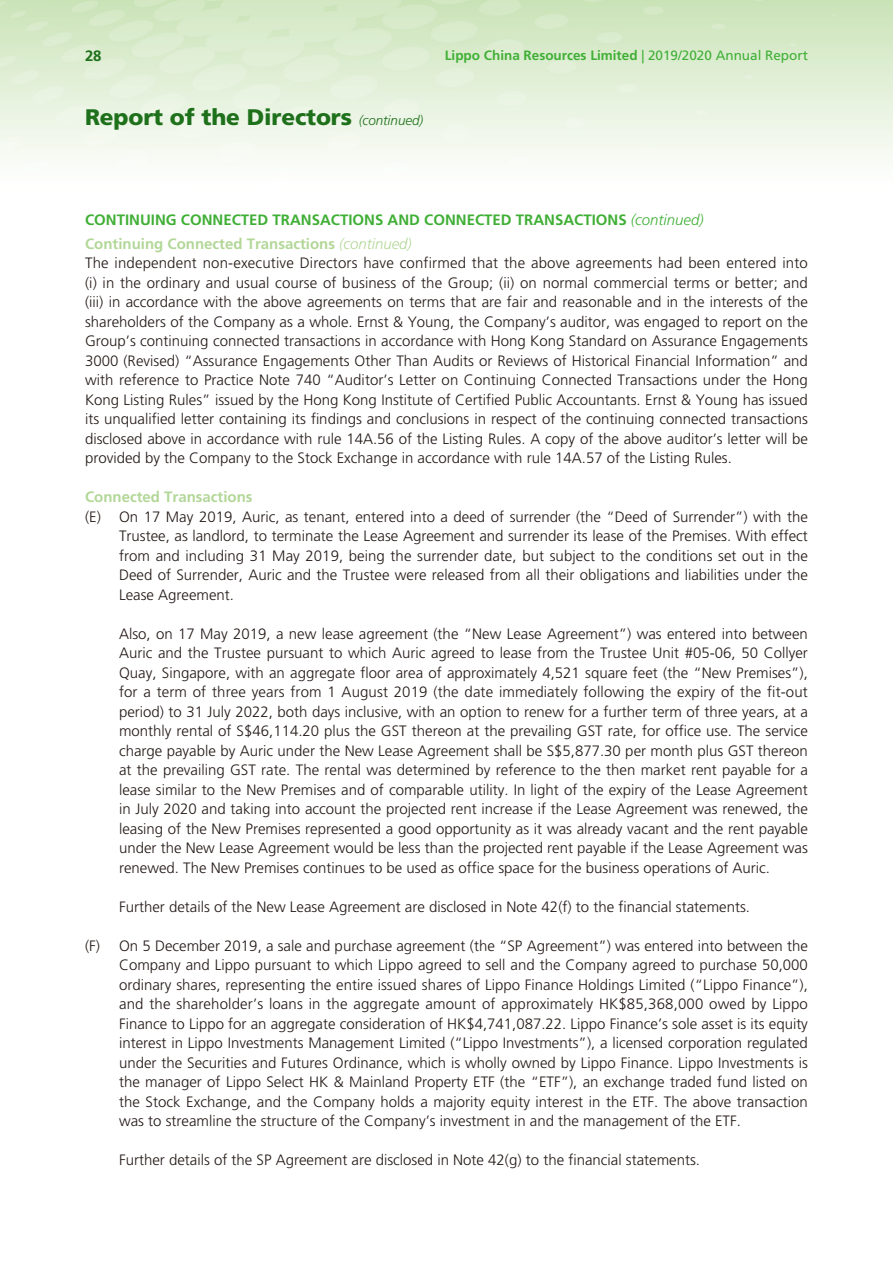
<style>
.page{position:relative;width:893px;height:1263px;background:#fff}
.page>*{position:absolute;margin:0;border:0;box-sizing:border-box;transform-origin:0 0}
.t1{font:900 22.5px "Frutiger LT Std";letter-spacing:-.005em;color:#1e701b}
.t2{font:300 15px/19.5px "Frutiger LT Std";color:#231916;text-align:justify}
.t3{font:700 15px/23.7px "Frutiger LT Std";color:#40af36}
.t4{font:700 15px "Frutiger LT Std";color:#b2d797}
.t5{font:700 15px "Frutiger LT Std";color:#1e701b}
.t6{font:700 13.5px "Frutiger LT Std";color:#40af36}
.s1{font-weight:400}
.s2{font-weight:300;font-style:italic;font-size:13.5px}
.s3{font-weight:300;font-style:italic}
.s4{color:#b2d797}
.s5{font-weight:300;font-style:italic;color:#b2d797}
</style>
<div class="page">
<p class="t5" style="left:85px;top:49px;width:18px">28</p>
<p class="t6" style="left:445px;top:49px;width:365px">Lippo China Resources Limited <span class="s1">| 2019/2020 Annual Report</span></p>
<h1 class="t1" style="left:85px;top:107px;width:340px">Report of the Directors <span class="s2">(continued)</span></h1>
<p class="t3" style="left:85px;top:209px;width:620px">CONTINUING CONNECTED TRANSACTIONS AND CONNECTED TRANSACTIONS <span class="s3">(continued)<br></span><span class="s4">Continuing Connected Transactions</span> <span class="s5">(continued)</span></p>
<p class="t2" style="left:85px;top:254px;width:724px">The independent non-executive Directors have confirmed that the above agreements had been entered into (i) in the ordinary and usual course of business of the Group; (ii) on normal commercial terms or better; and (iii) in accordance with the above agreements on terms that are fair and reasonable and in the interests of the shareholders of the Company as a whole. Ernst &amp; Young, the Company’s auditor, was engaged to report on the Group’s continuing connected transactions in accordance with Hong Kong Standard on Assurance Engagements 3000 (Revised) “Assurance Engagements Other Than Audits or Reviews of Historical Financial Information” and with reference to Practice Note 740 “Auditor’s Letter on Continuing Connected Transactions under the Hong Kong Listing Rules” issued by the Hong Kong Institute of Certified Public Accountants. Ernst &amp; Young has issued its unqualified letter containing its findings and conclusions in respect of the continuing connected transactions disclosed above in accordance with rule 14A.56 of the Listing Rules. A copy of the above auditor’s letter will be provided by the Company to the Stock Exchange in accordance with rule 14A.57 of the Listing Rules.</p>
<p class="t4" style="left:85px;top:490px;width:169px">Connected Transactions</p>
<p class="t2" style="left:119px;top:508px;width:690px;text-indent:-34px">(E) On 17 May 2019, Auric, as tenant, entered into a deed of surrender (the “Deed of Surrender”) with the Trustee, as landlord, to terminate the Lease Agreement and surrender its lease of the Premises. With effect from and including 31 May 2019, being the surrender date, but subject to the conditions set out in the Deed of Surrender, Auric and the Trustee were released from all their obligations and liabilities under the Lease Agreement.</p>
<p class="t2" style="left:119px;top:625px;width:690px">Also, on 17 May 2019, a new lease agreement (the “New Lease Agreement”) was entered into between Auric and the Trustee pursuant to which Auric agreed to lease from the Trustee Unit #05-06, 50 Collyer Quay, Singapore, with an aggregate floor area of approximately 4,521 square feet (the “New Premises”), for a term of three years from 1 August 2019 (the date immediately following the expiry of the fit-out period) to 31 July 2022, both days inclusive, with an option to renew for a further term of three years, at a monthly rental of S$46,114.20 plus the GST thereon at the prevailing GST rate, for office use. The service charge payable by Auric under the New Lease Agreement shall be S$5,877.30 per month plus GST thereon at the prevailing GST rate. The rental was determined by reference to the then market rent payable for a lease similar to the New Premises and of comparable utility. In light of the expiry of the Lease Agreement in July 2020 and taking into account the projected rent increase if the Lease Agreement was renewed, the leasing of the New Premises represented a good opportunity as it was already vacant and the rent payable under the New Lease Agreement would be less than the projected rent payable if the Lease Agreement was renewed. The New Premises continues to be used as office space for the business operations of Auric.</p>
<p class="t2" style="left:119px;top:898px;width:632px">Further details of the New Lease Agreement are disclosed in Note 42(f) to the financial statements.</p>
<p class="t2" style="left:119px;top:937px;width:690px;text-indent:-34px">(F) On 5 December 2019, a sale and purchase agreement (the “SP Agreement”) was entered into between the Company and Lippo pursuant to which Lippo agreed to sell and the Company agreed to purchase 50,000 ordinary shares, representing the entire issued shares of Lippo Finance Holdings Limited (“Lippo Finance”), and the shareholder’s loans in the aggregate amount of approximately HK$85,368,000 owed by Lippo Finance to Lippo for an aggregate consideration of HK$4,741,087.22. Lippo Finance’s sole asset is its equity interest in Lippo Investments Management Limited (“Lippo Investments”), a licensed corporation regulated under the Securities and Futures Ordinance, which is wholly owned by Lippo Finance. Lippo Investments is the manager of Lippo Select HK &amp; Mainland Property ETF (the “ETF”), an exchange traded fund listed on the Stock Exchange, and the Company holds a majority equity interest in the ETF. The above transaction was to streamline the structure of the Company’s investment in and the management of the ETF.</p>
<p class="t2" style="left:119px;top:1151px;width:582px">Further details of the SP Agreement are disclosed in Note 42(g) to the financial statements.</p>
</div>
